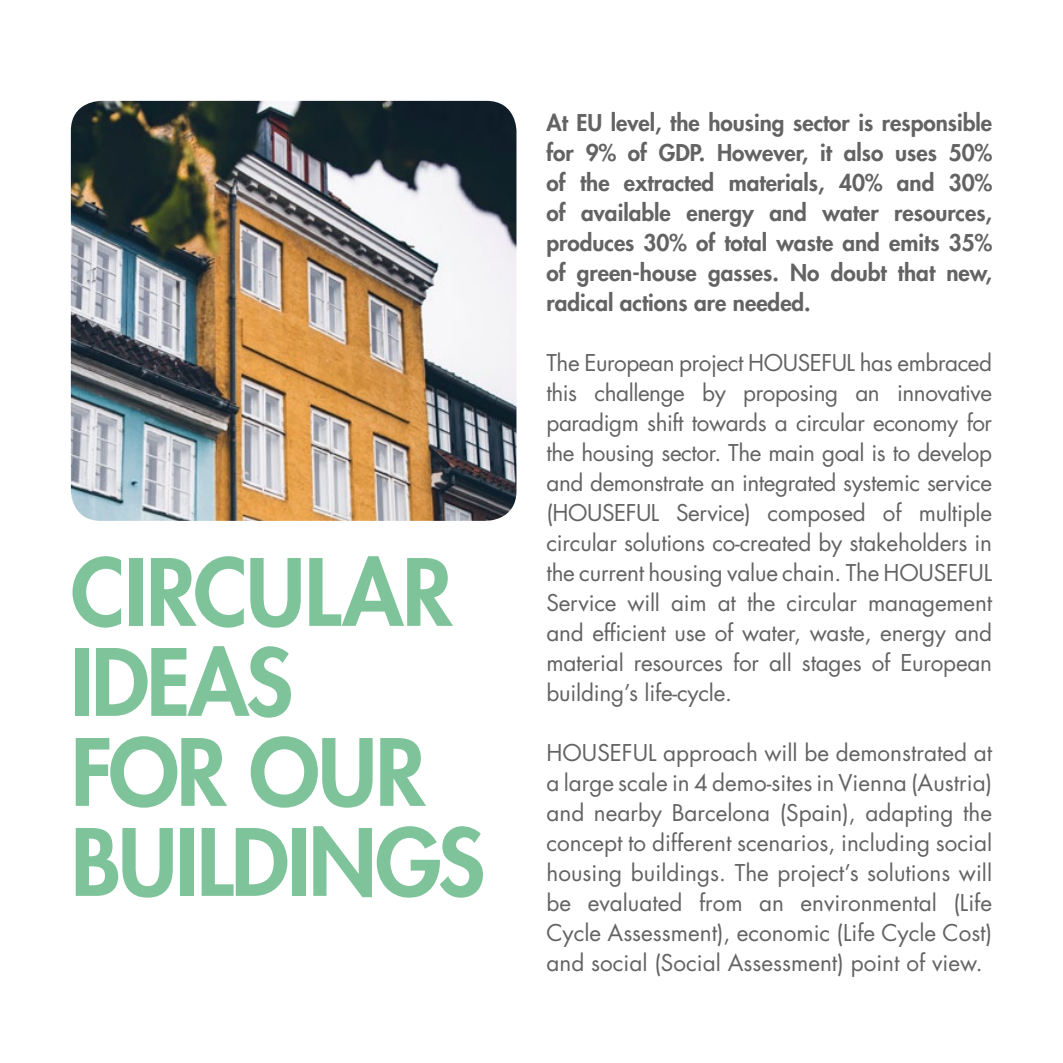
<style>
.page{position:relative;width:1063px;height:1063px;background:#fff}
.page>*{position:absolute;margin:0;border:0;box-sizing:border-box;transform-origin:0 0}
.t1{font:800 90px/90px "Futura Std";letter-spacing:-.02em;color:#7ec39a}
.t2{font:22.5px/30px "Futura Std";letter-spacing:-.005em;color:#646363;text-align:justify}
.t3{font:800 22.5px/30px "Futura Std";color:#646363;text-align:justify}
</style>
<div class="page">
<img style="left:71px;top:101px;width:445px;height:420px">
<h1 class="t1" style="left:71px;top:548px;width:416px">CIRCULAR<br>IDEAS<br>FOR OUR<br>BUILDINGS</h1>
<p class="t3" style="left:546px;top:108px;width:447px">At EU level, the housing sector is responsible for 9% of GDP. However, it also uses 50% of the extracted materials, 40% and 30% of available energy and water resources, produces 30% of total waste and emits 35% of green-house gasses. No doubt that new, radical actions are needed.</p>
<p class="t2" style="left:546px;top:348px;width:447px">The European project HOUSEFUL has embraced this challenge by proposing an innovative paradigm shift towards a circular economy for the housing sector. The main goal is to develop and demonstrate an integrated systemic service (HOUSEFUL Service) composed of multiple circular solutions co-created by stakeholders in the current housing value chain. The HOUSEFUL Service will aim at the circular management and efficient use of water, waste, energy and material resources for all stages of European building’s life-cycle.</p>
<p class="t2" style="left:546px;top:738px;width:447px">HOUSEFUL approach will be demonstrated at a large scale in 4 demo-sites in Vienna (Austria) and nearby Barcelona (Spain), adapting the concept to different scenarios, including social housing buildings. The project’s solutions will be evaluated from an environmental (Life Cycle Assessment), economic (Life Cycle Cost) and social (Social Assessment) point of view.</p>
</div>
